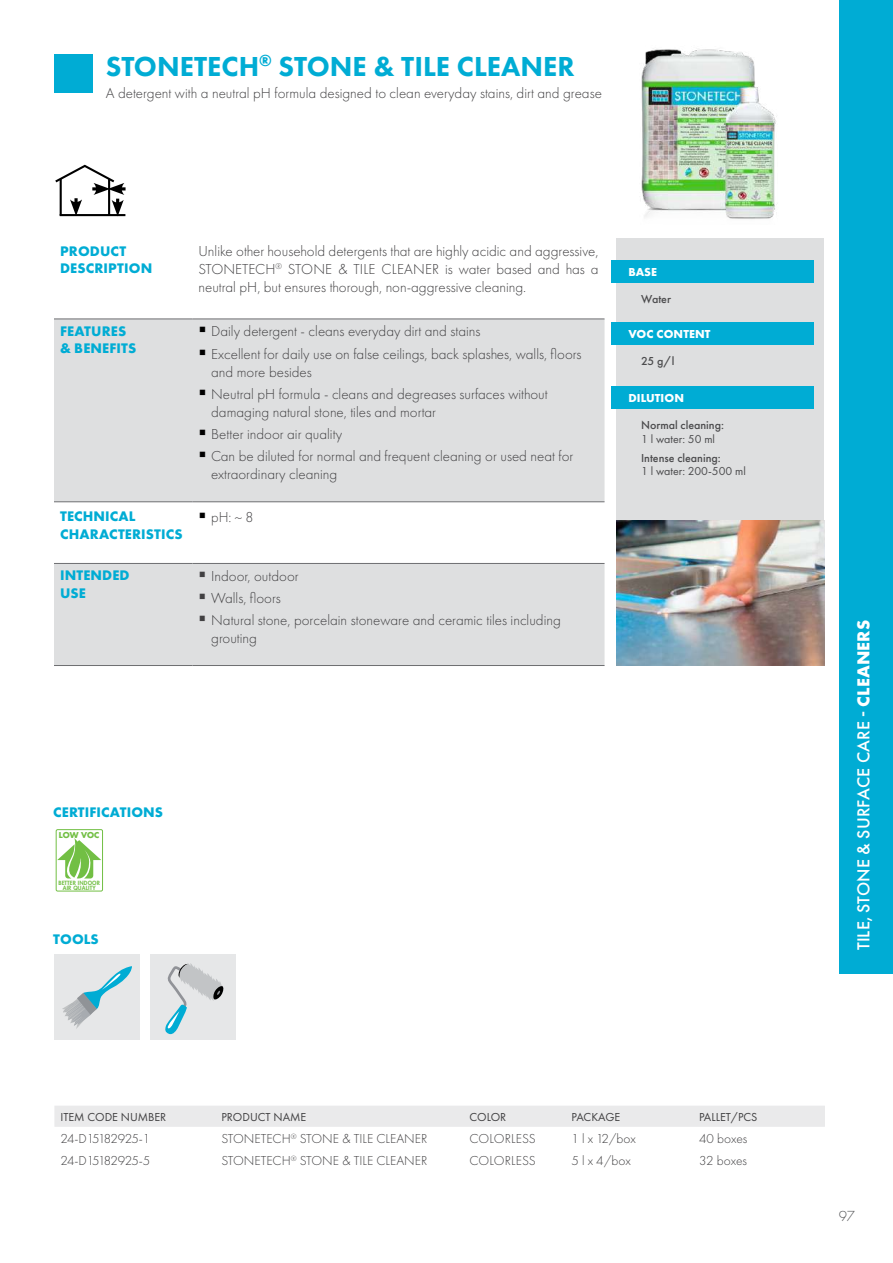
<style>
.page{position:relative;width:893px;height:1263px;background:#fff}
.page>*{position:absolute;margin:0;border:0;box-sizing:border-box;transform-origin:0 0}
.t1{font:800 28.5px "Futura PT";color:#00acd4}
.t2{font:500 18px "Futura PT";letter-spacing:.01em;color:#fff}
.t3{font:300 15.15px "Futura PT";color:#58595b}
.t4{font:300 15px/22.2px "Futura PT";color:#414042}
.t5{font:700 14.4px/17.2px "Futura PT";letter-spacing:.01em;color:#00acd4}
.t6{font:300 13.5px "Futura PT";color:#414042}
.t7{font:300 13.5px "Futura PT";letter-spacing:-.05em;color:#414042}
.t8{font:12px "Futura PT";color:#414042}
.t9{font:500 12px "Futura PT";color:#4b4b4d}
.t10{font:12px "Futura PT";color:#4b4b4d}
.t11{font:700 12px "Futura PT";letter-spacing:.01em;color:#fff}
.t12{font:700 7.95px "Futura";color:#72bf44}
.t13{font:800 5.7px/5.1px "Futura";letter-spacing:.025em;color:#72bf44;text-align:center}
.s1{font-weight:700}
</style>
<div class="page">
<div style="left:54px;top:54px;width:38px;height:38px;background:#00acd4"></div>
<div style="left:839px;top:0;width:54px;height:974px;background:#00acd4"></div>
<div style="left:54px;top:1106px;width:771px;height:21px;background:#eaeaeb"></div>
<div style="left:54px;top:320px;width:550px;height:345px;background:#dedfe0"></div>
<hr style="left:54px;top:319px;width:138px;height:1px;background:#6d6e71">
<hr style="left:192px;top:319px;width:412px;height:1px;background:#6d6e71">
<hr style="left:54px;top:501px;width:138px;height:1px;background:#6d6e71">
<hr style="left:192px;top:501px;width:412px;height:1px;background:#6d6e71">
<hr style="left:54px;top:563px;width:138px;height:1px;background:#6d6e71">
<hr style="left:54px;top:665px;width:138px;height:1px;background:#6d6e71">
<hr style="left:192px;top:563px;width:412px;height:1px;background:#6d6e71">
<hr style="left:192px;top:665px;width:412px;height:1px;background:#6d6e71">
<div style="left:617px;top:239px;width:207px;height:390px;background:#dedfe0"></div>
<img style="left:641px;top:49px;width:136px;height:170px">
<div style="left:56px;top:829px;width:47px;height:62px;border:1px solid #72bf44;border-radius:2px"></div>
<svg style="left:57px;top:838px;width:44px;height:41px"></svg>
<img style="left:617px;top:521px;width:207px;height:144px">
<div style="left:54px;top:955px;width:85px;height:85px;background:#e6e7e8"></div>
<svg style="left:62px;top:966px;width:70px;height:63px"></svg>
<div style="left:151px;top:955px;width:85px;height:85px;background:#e6e7e8"></div>
<svg style="left:165px;top:963px;width:59px;height:72px"></svg>
<div style="left:612px;top:260px;width:202px;height:23px;background:#00acd4"></div>
<div style="left:612px;top:322px;width:202px;height:23px;background:#00acd4"></div>
<div style="left:612px;top:386px;width:202px;height:23px;background:#00acd4"></div>
<svg style="left:55px;top:164px;width:71px;height:52px"></svg>
<svg style="left:200px;top:327px;width:5px;height:5px"></svg>
<svg style="left:200px;top:349px;width:5px;height:6px"></svg>
<svg style="left:200px;top:390px;width:5px;height:5px"></svg>
<svg style="left:200px;top:430px;width:5px;height:5px"></svg>
<svg style="left:200px;top:452px;width:5px;height:5px"></svg>
<svg style="left:54px;top:502px;width:550px;height:61px"></svg>
<svg style="left:200px;top:572px;width:5px;height:5px"></svg>
<svg style="left:200px;top:594px;width:5px;height:5px"></svg>
<svg style="left:200px;top:616px;width:5px;height:5px"></svg>
<h1 class="t1" style="left:106px;top:48px;width:470px">STONETECH<sup>®</sup> STONE &amp; TILE CLEANER</h1>
<p class="t4" style="left:106px;top:82px;width:498px">A detergent with a neutral pH formula designed to clean everyday stains, dirt and grease</p>
<p class="t5" style="left:60px;top:242px;width:94px">PRODUCT<br>DESCRIPTION</p>
<p class="t4" style="left:198px;top:242px;width:402px;line-height:18px;text-align:justify">Unlike other household detergents that are highly acidic and aggressive, STONETECH<sup>®</sup> STONE &amp; TILE CLEANER is water based and has a neutral pH, but ensures thorough, non-aggressive cleaning.</p>
<p class="t5" style="left:60px;top:322px;width:78px">FEATURES &amp; BENEFITS</p>
<p class="t4" style="left:211px;top:320px;width:372px">Daily detergent - cleans everyday dirt and stains<br>Excellent for daily use on false ceilings, back splashes, walls, floors</p>
<p class="t4" style="left:211px;top:361px;width:338px">and more besides<br>Neutral pH formula - cleans and degreases surfaces without</p>
<p class="t4" style="left:211px;top:401px;width:364px">damaging natural stone, tiles and mortar<br>Better indoor air quality<br>Can be diluted for normal and frequent cleaning or used neat for</p>
<p class="t4" style="left:211px;top:463px;width:128px">extraordinary cleaning</p>
<p class="t5" style="left:60px;top:507px;width:124px">TECHNICAL<br>CHARACTERISTICS</p>
<p class="t4" style="left:211px;top:506px;width:44px">pH: ~ 8</p>
<p class="t5" style="left:60px;top:567px;width:71px">INTENDED<br>USE</p>
<p class="t4" style="left:211px;top:565px;width:351px">Indoor, outdoor<br>Walls, floors<br>Natural stone, porcelain stoneware and ceramic tiles including</p>
<p class="t4" style="left:211px;top:627px;width:47px">grouting</p>
<p class="t11" style="left:628px;top:264px;width:30px">BASE</p>
<p class="t9" style="left:641px;top:292px;width:31px">Water</p>
<p class="t11" style="left:628px;top:326px;width:84px">VOC CONTENT</p>
<p class="t9" style="left:641px;top:354px;width:35px">25 g/l</p>
<p class="t11" style="left:628px;top:391px;width:57px">DILUTION</p>
<p class="t9" style="left:641px;top:418px;width:84px">Normal cleaning:</p>
<p class="t10" style="left:641px;top:432px;width:75px">1 l water: 50 ml</p>
<p class="t9" style="left:641px;top:450px;width:81px">Intense cleaning:</p>
<p class="t10" style="left:641px;top:464px;width:106px">1 l water: 200-500 ml</p>
<p class="t5" style="left:53px;top:803px;width:111px">CERTIFICATIONS</p>
<p class="t12" style="left:59px;top:829px;width:42px">LOW VOC</p>
<p class="t13" style="left:58px;top:880px;width:43px">BETTER INDOOR<br>AIR QUALITY</p>
<p class="t5" style="left:53px;top:930px;width:47px">TOOLS</p>
<p class="t8" style="left:60px;top:1110px;width:107px">ITEM CODE NUMBER</p>
<p class="t8" style="left:221px;top:1110px;width:86px">PRODUCT NAME</p>
<p class="t8" style="left:469px;top:1110px;width:38px">COLOR</p>
<p class="t8" style="left:572px;top:1110px;width:50px">PACKAGE</p>
<p class="t8" style="left:699px;top:1110px;width:60px">PALLET/PCS</p>
<p class="t7" style="left:60px;top:1131px;width:91px">24-D15182925-1</p>
<p class="t6" style="left:221px;top:1131px;width:207px">STONETECH<sup>®</sup> STONE &amp; TILE CLEANER</p>
<p class="t6" style="left:470px;top:1131px;width:68px">COLORLESS</p>
<p class="t6" style="left:572px;top:1131px;width:66px">1 l x 12/box</p>
<p class="t6" style="left:699px;top:1131px;width:50px">40 boxes</p>
<p class="t7" style="left:60px;top:1153px;width:91px">24-D15182925-5</p>
<p class="t6" style="left:221px;top:1153px;width:207px">STONETECH<sup>®</sup> STONE &amp; TILE CLEANER</p>
<p class="t6" style="left:470px;top:1153px;width:68px">COLORLESS</p>
<p class="t6" style="left:572px;top:1153px;width:61px">5 l x 4/box</p>
<p class="t6" style="left:699px;top:1153px;width:50px">32 boxes</p>
<p class="t2" style="left:852px;top:950px;width:332px;rotate:-90deg">TILE, STONE &amp; SURFACE CARE - <span class="s1">CLEANERS</span></p>
<p class="t3" style="left:839px;top:1208px;width:18px">97</p>
</div>
